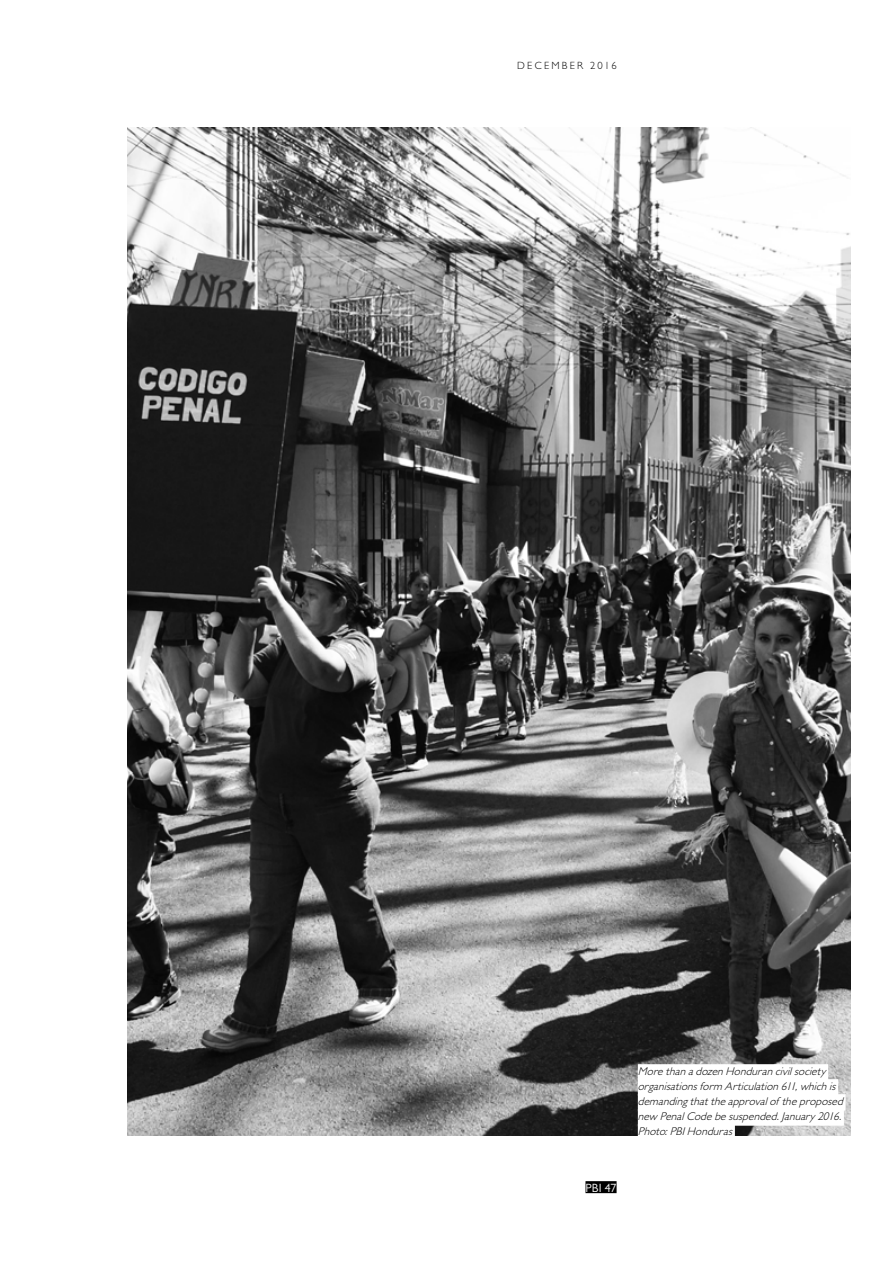
<style>
.page{position:relative;width:893px;height:1263px;background:#fff}
.page>*{position:absolute;margin:0;border:0;box-sizing:border-box;transform-origin:0 0}
.t1{font:12px "Gill Sans MT Pro";color:#fff}
.t2{font:italic 300 11.25px/15px "Gill Sans MT Pro";color:#000}
.t3{font:300 10.5px "Gill Sans MT Pro";letter-spacing:.205em;color:#000}
</style>
<div class="page">
<div style="left:585px;top:1181px;width:32px;height:12px;background:#000"></div>
<img style="left:128px;top:128px;width:722px;height:1007px">
<div style="left:638px;top:1064px;width:190px;height:17px;background:#fff"></div>
<div style="left:638px;top:1079px;width:200px;height:17px;background:#fff"></div>
<div style="left:638px;top:1094px;width:207px;height:17px;background:#fff"></div>
<div style="left:638px;top:1109px;width:206px;height:17px;background:#fff"></div>
<div style="left:638px;top:1124px;width:97px;height:17px;background:#fff"></div>
<p class="t3" style="left:517px;top:59px;width:101px">DECEMBER 2016</p>
<p class="t1" style="left:585px;top:1180px;width:33px">PBI 47</p>
<p class="t2" style="left:638px;top:1064px;width:210px">MorethanadozenHondurancivilsociety organisationsform Articulation611,whichis demanding thattheapprovaloftheproposed new PenalCodebesuspended.January 2016.<br>Photo:PBIHonduras</p>
</div>
